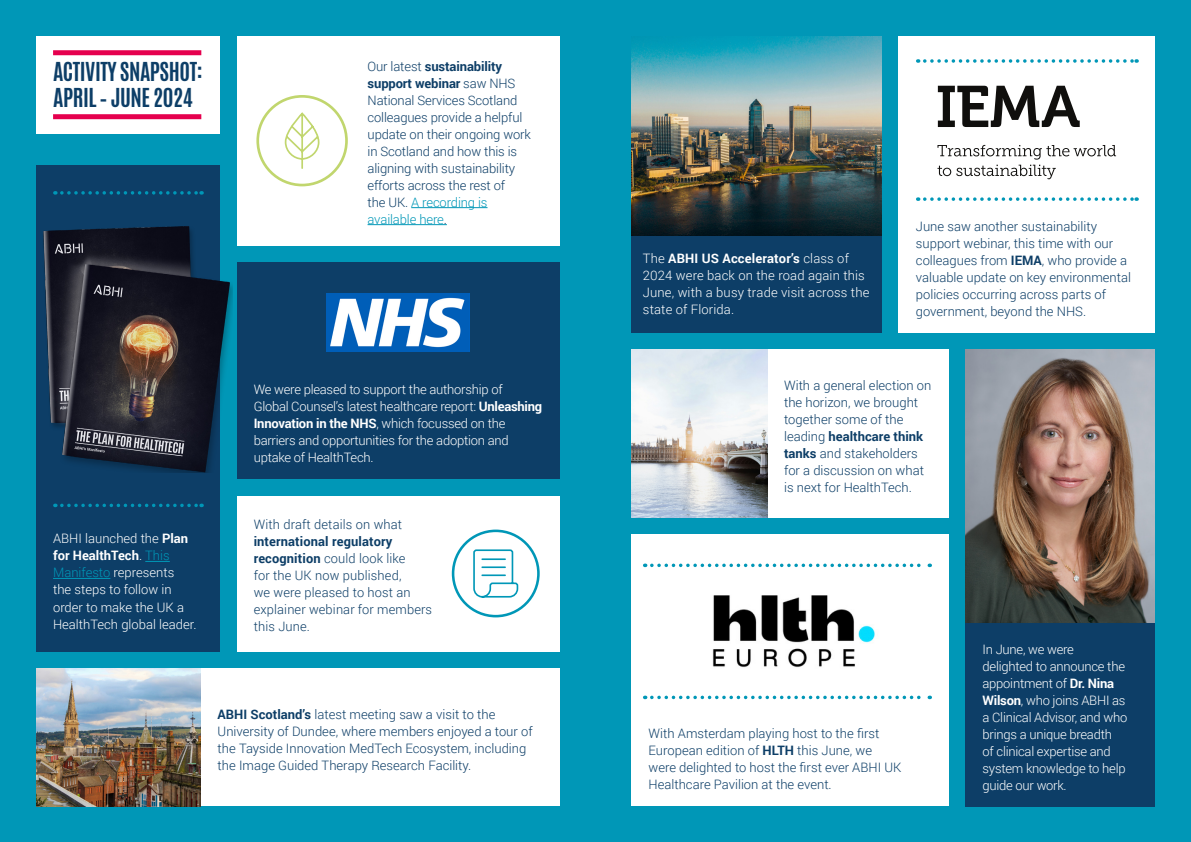
<style>
.page{position:relative;width:1191px;height:842px;background:#0097b7}
.page>*{position:absolute;margin:0;border:0;box-sizing:border-box;transform-origin:0 0}
.t1{font:700 21.8px/26.2px "Antonio";letter-spacing:-.02em;color:#0d3e67}
.t2{font:300 13px/17px "Roboto";color:#0d3e67}
.t3{font:300 13px/17px "Roboto";letter-spacing:-.02em;color:#fff}
.t4{font:300 13px/17px "Roboto";color:#fff}
.t5{font:300 13px/17px "Roboto";letter-spacing:.01em;color:#fff}
.s1{font-weight:700}
.s2{color:#0097b7}
</style>
<div class="page">
<div style="left:631px;top:48px;width:251px;height:284px;background:#0d3e67"></div>
<div style="left:36px;top:36px;width:184px;height:97px;background:#fff"></div>
<div style="left:36px;top:165px;width:184px;height:486px;background:#0d3e67"></div>
<div style="left:237px;top:36px;width:322px;height:209px;background:#fff"></div>
<div style="left:237px;top:496px;width:322px;height:155px;background:#fff"></div>
<div style="left:36px;top:668px;width:523px;height:138px;background:#fff"></div>
<hr style="left:411px;top:207px;width:76px;height:1px;background:#0097b7">
<hr style="left:367px;top:224px;width:80px;height:1px;background:#0097b7">
<div style="left:965px;top:350px;width:190px;height:456px;background:#0d3e67"></div>
<div style="left:899px;top:36px;width:255px;height:296px;background:#fff"></div>
<div style="left:631px;top:349px;width:317px;height:169px;background:#fff"></div>
<img style="left:36px;top:668px;width:165px;height:138px">
<div style="left:53px;top:50px;width:148px;height:5px;background:#e5004e"></div>
<div style="left:53px;top:114px;width:148px;height:5px;background:#e5004e"></div>
<div style="left:237px;top:262px;width:322px;height:217px;background:#0d3e67"></div>
<svg style="left:145px;top:561px;width:25px;height:1px"></svg>
<hr style="left:53px;top:578px;width:57px;height:1px;background:#0097b7">
<div style="left:256px;top:95px;width:92px;height:91px;border:3px solid #c1d66e;border-radius:50%"></div>
<div style="left:631px;top:535px;width:317px;height:271px;background:#fff"></div>
<img style="left:631px;top:36px;width:251px;height:200px">
<img style="left:965px;top:349px;width:189px;height:274px">
<svg style="left:652px;top:696px;width:278px;height:3px"></svg>
<svg style="left:652px;top:564px;width:278px;height:3px"></svg>
<svg style="left:924px;top:197px;width:213px;height:4px"></svg>
<svg style="left:924px;top:59px;width:213px;height:4px"></svg>
<svg style="left:62px;top:504px;width:140px;height:3px"></svg>
<svg style="left:62px;top:191px;width:140px;height:4px"></svg>
<img style="left:712px;top:595px;width:163px;height:73px">
<svg style="left:938px;top:86px;width:141px;height:41px"></svg>
<svg style="left:937px;top:145px;width:179px;height:34px"></svg>
<svg style="left:284px;top:112px;width:36px;height:57px"></svg>
<img style="left:631px;top:349px;width:136px;height:169px">
<svg style="left:449px;top:527px;width:93px;height:93px"></svg>
<div style="left:452px;top:530px;width:88px;height:87px;border:3px solid #0097b7;border-radius:50%"></div>
<svg style="left:472px;top:549px;width:47px;height:50px"></svg>
<img style="left:326px;top:293px;width:144px;height:58px">
<img style="left:43px;top:226px;width:189px;height:247px">
<h1 class="t1" style="left:53px;top:59px;width:151px">ACTIVITY SNAPSHOT:<br>APRIL – JUNE 2024</h1>
<p class="t2" style="left:367px;top:57px;width:165px">Our latest <span class="s1">sustainability support webinar</span> saw NHS<br>National Services Scotland colleagues provide a helpful update on their ongoing work in Scotland and how this is aligning with sustainability efforts across the rest of<br>the UK. <span class="s2">A recording is available here</span>.</p>
<p class="t4" style="left:53px;top:530px;width:145px">ABHI launched the <span class="s1">Plan for HealthTech</span>. <span class="s2">This<br>Manifesto</span> represents<br>the steps to follow in order to make the UK a<br>HealthTech global leader.</p>
<p class="t3" style="left:254px;top:380px;width:290px">We were pleased to support the authorship of<br>Global Counsel’s latest healthcare report: <span class="s1">Unleashing Innovation in the NHS</span>, which focussed on the barriers and opportunities for the adoption and uptake of HealthTech.</p>
<p class="t2" style="left:254px;top:516px;width:150px">With draft details on what</p>
<p class="t2" style="left:254px;top:533px;width:180px"><span class="s1">international regulatory recognition</span> could look like<br>for the UK now published,<br>we were pleased to host an explainer webinar for members this June.</p>
<p class="t2" style="left:218px;top:705px;width:316px"><span class="s1">ABHI Scotland’s</span> latest meeting saw a visit to the University of Dundee, where members enjoyed a tour of the Tayside Innovation MedTech Ecosystem, including the Image Guided Therapy Research Facility.</p>
<p class="t5" style="left:643px;top:249px;width:228px">The <span class="s1">ABHI US Accelerator’s</span> class of<br>2024 were back on the road again this<br>June, with a busy trade visit across the state of Florida.</p>
<p class="t2" style="left:916px;top:217px;width:217px">June saw another sustainability support webinar, this time with our colleagues from <span class="s1">IEMA</span>, who provide a valuable update on key environmental policies occurring across parts of government, beyond the NHS.</p>
<p class="t2" style="left:784px;top:376px;width:149px">With a general election on the horizon, we brought together some of the leading <span class="s1">healthcare think tanks</span> and stakeholders for a discussion on what is next for HealthTech.</p>
<p class="t2" style="left:648px;top:724px;width:254px">With Amsterdam playing host to the first European edition of <span class="s1">HLTH</span> this June, we were delighted to host the first ever ABHI UK Healthcare Pavilion at the event.</p>
<p class="t3" style="left:982px;top:640px;width:146px">In June, we were delighted to announce the appointment of <span class="s1">Dr. Nina<br>Wilson</span>, who joins ABHI as a Clinical Advisor, and who brings a unique breadth<br>of clinical expertise and system knowledge to help guide our work.</p>
</div>
